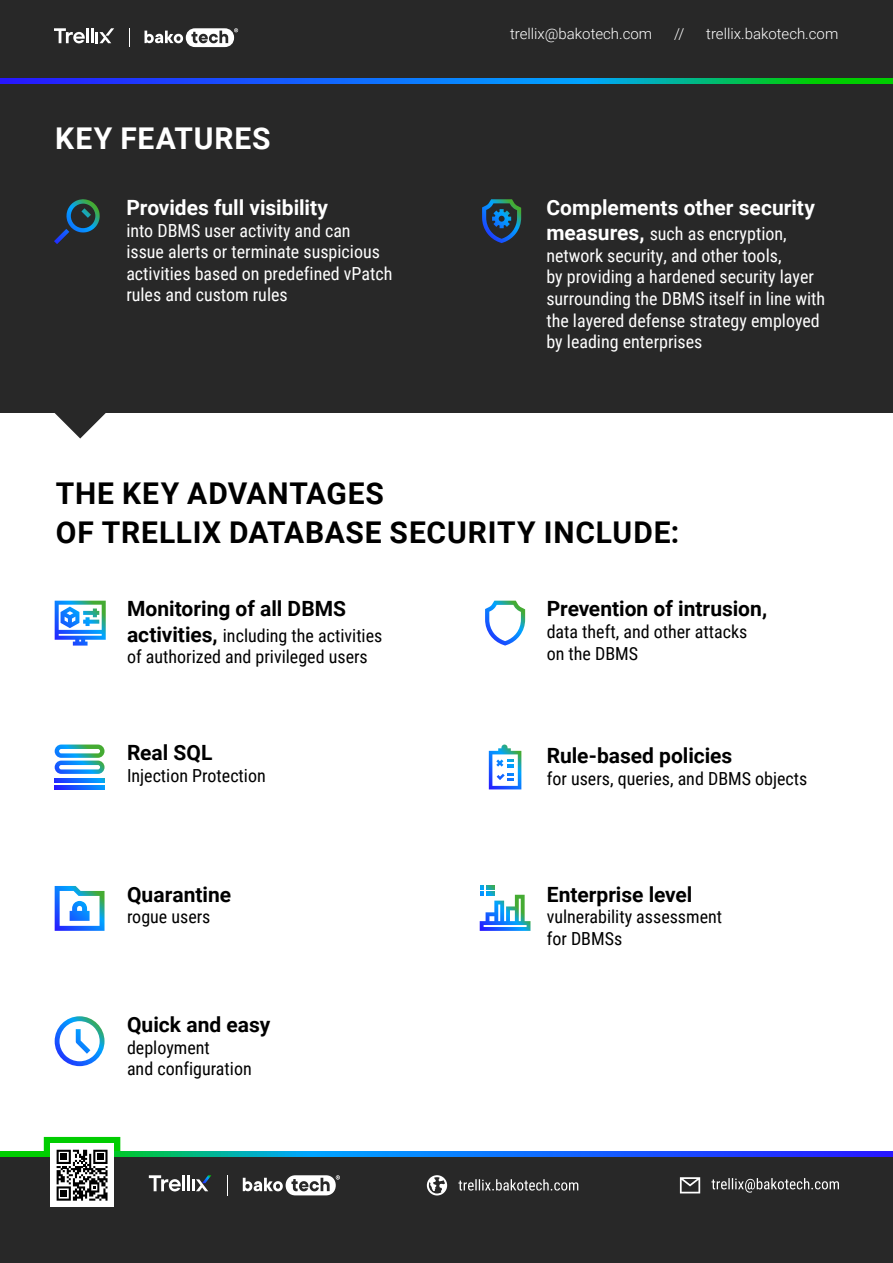
<style>
.page{position:relative;width:893px;height:1263px;background:#fff}
.page>*{position:absolute;margin:0;border:0;box-sizing:border-box;transform-origin:0 0}
.t1{font:700 30px/39px "Roboto";letter-spacing:.025em;color:#000}
.t2{font:700 30px "Roboto";letter-spacing:.03em;color:#fff}
.t3{font:700 21px "Roboto";color:#000}
.t4{font:700 21px "Roboto";color:#fff}
.t5{font:18px/21.6px "Roboto Condensed";color:#fff}
.t6{font:18px/21.6px "Roboto Condensed";color:#000}
.t7{font:300 15px "Roboto";color:#fff}
.s1{font-family:"Roboto";font-weight:700;font-size:21px}
</style>
<div class="page">
<svg style="left:0;top:78px;width:893px;height:6px;background:#0c7ec8"></svg>
<div style="left:0;top:0;width:893px;height:78px;background:#282828"></div>
<svg style="left:145px;top:28px;width:93px;height:19px"></svg>
<svg style="left:129px;top:28px;width:1px;height:19px"></svg>
<svg style="left:54px;top:28px;width:31px;height:15px"></svg>
<hr style="left:86px;top:28px;width:3px;height:15px;background:#fff">
<svg style="left:91px;top:28px;width:23px;height:15px"></svg>
<div style="left:0;top:84px;width:893px;height:328px;background:#282828"></div>
<svg style="left:54px;top:229px;width:15px;height:15px"></svg>
<svg style="left:66px;top:199px;width:34px;height:33px"></svg>
<svg style="left:482px;top:199px;width:39px;height:44px"></svg>
<svg style="left:0;top:1151px;width:893px;height:7px;background:#1363d1"></svg>
<div style="left:0;top:1158px;width:893px;height:105px;background:#282828"></div>
<svg style="left:243px;top:1175px;width:97px;height:20px"></svg>
<svg style="left:227px;top:1175px;width:1px;height:20px"></svg>
<svg style="left:14px;top:1136px;width:167px;height:71px"></svg>
<hr style="left:182px;top:1175px;width:3px;height:16px;background:#fff">
<hr style="left:187px;top:1175px;width:3px;height:16px;background:#fff">
<svg style="left:192px;top:1175px;width:19px;height:16px"></svg>
<svg style="left:485px;top:601px;width:40px;height:45px"></svg>
<svg style="left:55px;top:744px;width:50px;height:30px"></svg>
<svg style="left:55px;top:778px;width:49px;height:4px"></svg>
<svg style="left:55px;top:785px;width:49px;height:4px"></svg>
<svg style="left:55px;top:601px;width:51px;height:45px"></svg>
<svg style="left:55px;top:886px;width:50px;height:45px"></svg>
<svg style="left:55px;top:1016px;width:50px;height:50px"></svg>
<svg style="left:489px;top:744px;width:32px;height:45px"></svg>
<svg style="left:480px;top:886px;width:50px;height:45px"></svg>
<svg style="left:54px;top:412px;width:52px;height:26px"></svg>
<svg style="left:711px;top:1178px;width:128px;height:14px"></svg>
<svg style="left:680px;top:1177px;width:20px;height:16px"></svg>
<svg style="left:458px;top:1179px;width:120px;height:11px"></svg>
<svg style="left:427px;top:1175px;width:20px;height:20px"></svg>
<h1 class="t2" style="left:55px;top:117px;width:217px">KEY FEATURES</h1>
<p class="t4" style="left:126px;top:193px;width:203px">Provides full visibility</p>
<p class="t5" style="left:126px;top:219px;width:268px">into DBMS user activity and can issue alerts or terminate suspicious activities based on predefined vPatch rules and custom rules</p>
<p class="t7" style="left:510px;top:24px;width:144px">trellix@bakotech.com</p>
<p class="t7" style="left:674px;top:24px;width:12px">//</p>
<p class="t7" style="left:706px;top:24px;width:134px">trellix.bakotech.com</p>
<p class="t4" style="left:546px;top:193px;width:270px">Complements other security</p>
<p class="t5" style="left:546px;top:222px;width:280px"><span class="s1">measures,</span> such as encryption, network security, and other tools,<br>by providing a hardened security layer surrounding the DBMS itself in line with the layered defense strategy employed by leading enterprises</p>
<h1 class="t1" style="left:56px;top:472px;width:625px">THE KEY ADVANTAGES<br>OF TRELLIX DATABASE SECURITY INCLUDE:</h1>
<p class="t3" style="left:127px;top:594px;width:221px">Monitoring of all DBMS</p>
<p class="t6" style="left:127px;top:624px;width:257px"><span class="s1">activities,</span> including the activities of authorized and privileged users</p>
<p class="t3" style="left:127px;top:738px;width:87px">Real SQL</p>
<p class="t6" style="left:127px;top:764px;width:140px">Injection Protection</p>
<p class="t3" style="left:127px;top:879px;width:106px">Quarantine</p>
<p class="t6" style="left:127px;top:905px;width:85px">rogue users</p>
<p class="t3" style="left:127px;top:1010px;width:145px">Quick and easy</p>
<p class="t6" style="left:127px;top:1036px;width:126px">deployment<br>and configuration</p>
<p class="t3" style="left:547px;top:594px;width:222px">Prevention of intrusion,</p>
<p class="t6" style="left:547px;top:620px;width:202px">data theft, and other attacks on the DBMS</p>
<p class="t3" style="left:547px;top:741px;width:187px">Rule-based policies</p>
<p class="t6" style="left:547px;top:767px;width:262px">for users, queries, and DBMS objects</p>
<p class="t3" style="left:547px;top:879px;width:147px">Enterprise level</p>
<p class="t6" style="left:547px;top:905px;width:177px">vulnerability assessment for DBMSs</p>
</div>
